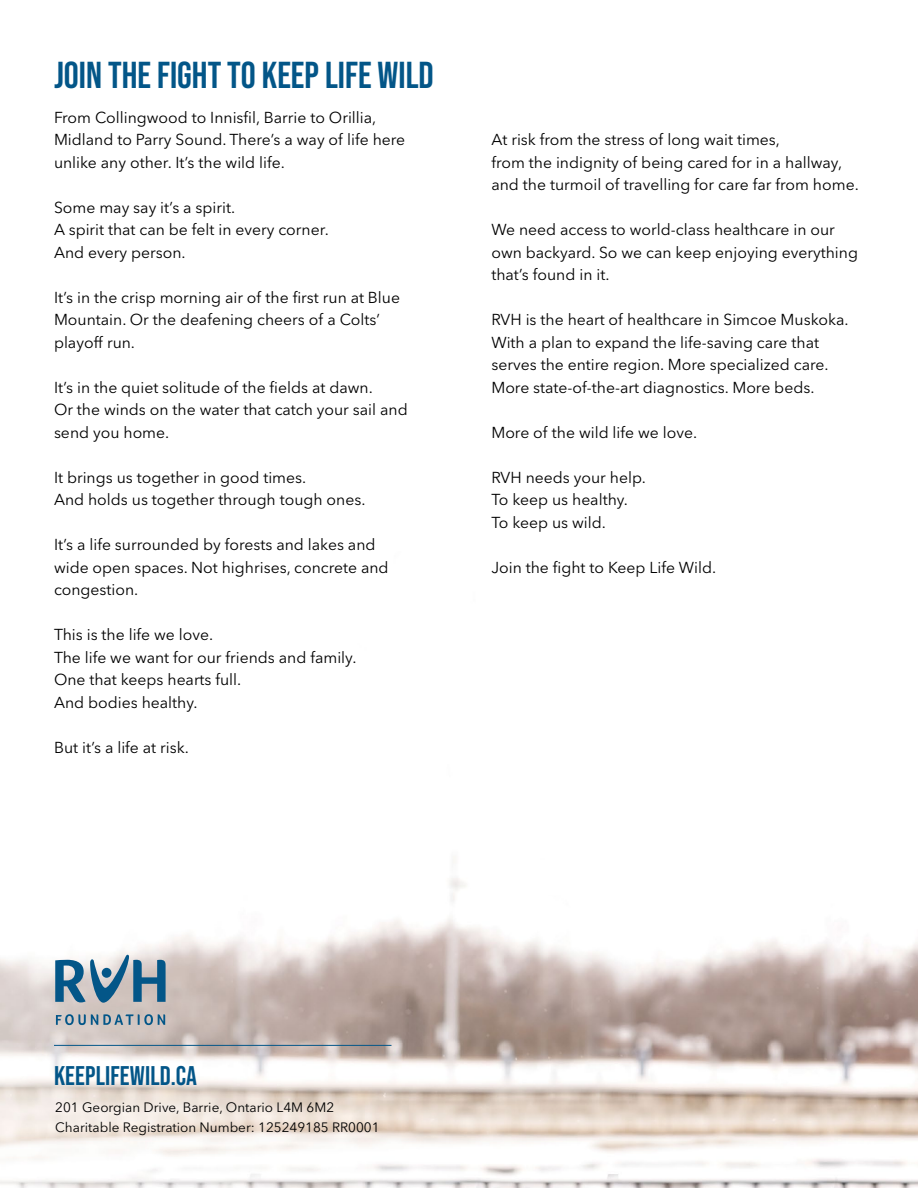
<style>
.page{position:relative;width:918px;height:1188px;background:#fff}
.page>*{position:absolute;margin:0;border:0;box-sizing:border-box;transform-origin:0 0}
.t1{font:37.5px "Bebas Neue";color:#035688}
.t2{font:27px "Bebas Neue";letter-spacing:.005em;color:#035688}
.t3{font:15.75px/22.5px "Avenir Next LT Pro";color:#000}
.t4{font:13.5px/19.5px "Avenir Next LT Pro";color:#000}
</style>
<div class="page">
<img style="left:0;top:856px;width:918px;height:332px">
<svg style="left:56px;top:1014px;width:109px;height:11px"></svg>
<svg style="left:55px;top:954px;width:111px;height:49px;background:#829fb2"></svg>
<div style="left:102px;top:968px;width:9px;height:10px;background:#035688;border-radius:50%"></div>
<hr style="left:54px;top:1045px;width:338px;height:1px;background:#035688">
<h1 class="t1" style="left:54px;top:53px;width:381px">JOIN THE FIGHT TO KEEP LIFE WILD</h1>
<p class="t3" style="left:54px;top:107px;width:353px">From Collingwood to Innisfil, Barrie to Orillia,<br>Midland to Parry Sound. There’s a way of life here unlike any other. It’s the wild life.</p>
<p class="t3" style="left:54px;top:198px;width:276px">Some may say it’s a spirit.<br>A spirit that can be felt in every corner.<br>And every person.</p>
<p class="t3" style="left:54px;top:288px;width:348px">It’s in the crisp morning air of the first run at Blue<br>Mountain. Or the deafening cheers of a Colts’ playoff run.</p>
<p class="t3" style="left:54px;top:378px;width:355px">It’s in the quiet solitude of the fields at dawn.<br>Or the winds on the water that catch your sail and send you home.</p>
<p class="t3" style="left:54px;top:468px;width:313px">It brings us together in good times.<br>And holds us together through tough ones.</p>
<p class="t3" style="left:54px;top:535px;width:336px">It’s a life surrounded by forests and lakes and wide open spaces. Not highrises, concrete and congestion.</p>
<p class="t3" style="left:54px;top:625px;width:304px">This is the life we love.<br>The life we want for our friends and family.<br>One that keeps hearts full.<br>And bodies healthy.</p>
<p class="t3" style="left:54px;top:738px;width:136px">But it’s a life at risk.</p>
<p class="t3" style="left:491px;top:130px;width:369px">At risk from the stress of long wait times,<br>from the indignity of being cared for in a hallway, and the turmoil of travelling for care far from home.</p>
<p class="t3" style="left:491px;top:220px;width:368px">We need access to world-class healthcare in our own backyard. So we can keep enjoying everything that’s found in it.</p>
<p class="t3" style="left:491px;top:310px;width:359px">RVH is the heart of healthcare in Simcoe Muskoka.<br>With a plan to expand the life-saving care that serves the entire region. More specialized care.<br>More state-of-the-art diagnostics. More beds.</p>
<p class="t3" style="left:491px;top:423px;width:207px">More of the wild life we love.</p>
<p class="t3" style="left:491px;top:468px;width:156px">RVH needs your help.<br>To keep us healthy.<br>To keep us wild.</p>
<p class="t3" style="left:491px;top:558px;width:226px">Join the fight to Keep Life Wild.</p>
<h2 class="t2" style="left:54px;top:1060px;width:145px">KEEPLIFEWILD.CA</h2>
<p class="t4" style="left:55px;top:1099px;width:326px">201 Georgian Drive, Barrie, Ontario L4M 6M2<br>Charitable Registration Number: 125249185 RR0001</p>
</div>
